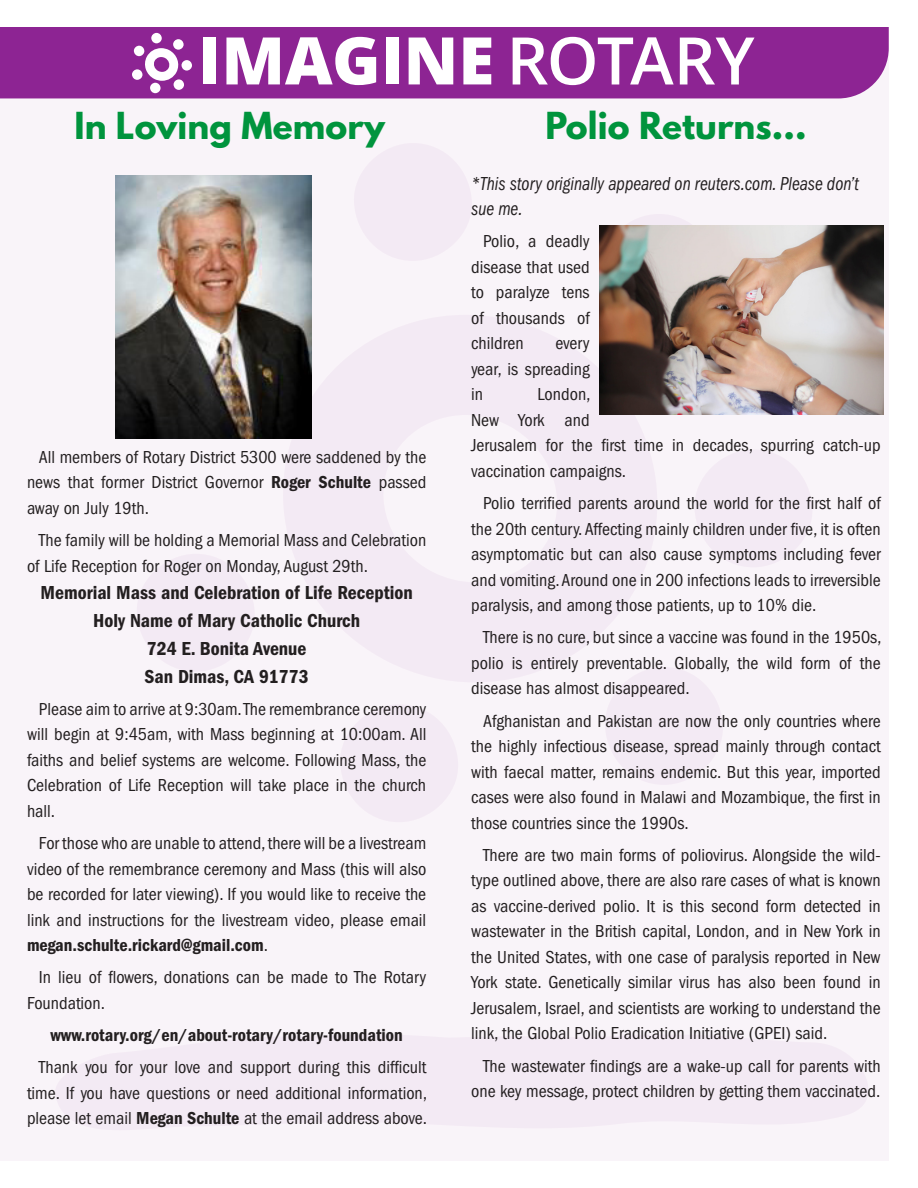
<style>
.page{position:relative;width:918px;height:1188px;background:#fff}
.page>*{position:absolute;margin:0;border:0;box-sizing:border-box;transform-origin:0 0}
.t1{font:700 33px "League Spartan";letter-spacing:.005em;color:#00943d}
.t2{font:600 condensed 19.5px "Franklin Gothic";color:#231f20}
.t3{font:italic condensed 19.5px/25.5px "Franklin Gothic";color:#231f20;scale:.9 1}
.t4{font:condensed 18px/25.5px "Franklin Gothic";color:#231f20;text-align:justify}
.t5{font:600 condensed 18px "Franklin Gothic";color:#231f20}
.s1{font-weight:600}
</style>
<div class="page">
<div style="left:0;top:27px;width:889px;height:1134px;background:#f9f4f9"></div>
<div style="left:0;top:28px;width:889px;height:70px;background:#8d2493"></div>
<svg style="left:599px;top:225px;width:120px;height:1px"></svg>
<div style="left:204px;top:38px;width:12px;height:46px;background:#fff"></div>
<svg style="left:226px;top:37px;width:150px;height:48px"></svg>
<div style="left:386px;top:38px;width:12px;height:46px;background:#fff"></div>
<svg style="left:409px;top:38px;width:44px;height:46px"></svg>
<svg style="left:463px;top:38px;width:28px;height:46px"></svg>
<svg style="left:513px;top:37px;width:161px;height:48px"></svg>
<svg style="left:680px;top:38px;width:146px;height:47px"></svg>
<svg style="left:144px;top:48px;width:37px;height:33px"></svg>
<div style="left:132px;top:69px;width:11px;height:11px;background:#fff;border-radius:50%"></div>
<div style="left:134px;top:46px;width:10px;height:10px;background:#fff;border-radius:50%"></div>
<div style="left:151px;top:33px;width:11px;height:10px;background:#fff;border-radius:50%"></div>
<div style="left:173px;top:39px;width:11px;height:11px;background:#fff;border-radius:50%"></div>
<div style="left:181px;top:60px;width:11px;height:11px;background:#fff;border-radius:50%"></div>
<div style="left:173px;top:79px;width:11px;height:11px;background:#fff;border-radius:50%"></div>
<div style="left:150px;top:83px;width:11px;height:10px;background:#fff;border-radius:50%"></div>
<img style="left:116px;top:175px;width:195px;height:264px">
<img style="left:599px;top:226px;width:284px;height:189px">
<p class="t1" style="left:74px;top:100px;width:312px">In Loving Memory</p>
<p class="t4" style="left:27px;top:444px;width:401px;text-indent:12px">All members of Rotary District 5300 were saddened by the news that former District Governor <span class="s1">Roger Schulte</span> passed away on July 19th.</p>
<p class="t4" style="left:27px;top:527px;width:401px;text-indent:12px">The family will be holding a Memorial Mass and Celebration of Life Reception for Roger on Monday, August 29th.</p>
<p class="t2" style="left:41px;top:582px;width:374px">Memorial Mass and Celebration of Life Reception</p>
<p class="t2" style="left:93px;top:609px;width:269px">Holy Name of Mary Catholic Church</p>
<p class="t2" style="left:147px;top:637px;width:161px">724 E. Bonita Avenue</p>
<p class="t2" style="left:144px;top:665px;width:166px">San Dimas, CA 91773</p>
<p class="t4" style="left:27px;top:696px;width:401px;text-indent:12px">Please aim to arrive at 9:30am. The remembrance ceremony will begin at 9:45am, with Mass beginning at 10:00am. All faiths and belief systems are welcome. Following Mass, the Celebration of Life Reception will take place in the church hall.</p>
<p class="t4" style="left:27px;top:830px;width:401px;text-indent:12px">For those who are unable to attend, there will be a livestream video of the remembrance ceremony and Mass (this will also be recorded for later viewing). If you would like to receive the link and instructions for the livestream video, please email <span class="s1">megan.schulte.rickard@gmail.com</span>.</p>
<p class="t4" style="left:27px;top:965px;width:401px;text-indent:12px">In lieu of flowers, donations can be made to The Rotary<br>Foundation.</p>
<p class="t5" style="left:51px;top:1025px;width:354px">www.rotary.org/en/about-rotary/rotary-foundation</p>
<p class="t4" style="left:27px;top:1055px;width:402px;text-indent:12px">Thank you for your love and support during this difficult time. If you have questions or need additional information, please let email <span class="s1">Megan Schulte</span> at the email address above.</p>
<p class="t1" style="left:545px;top:100px;width:263px">Polio Returns...</p>
<p class="t3" style="left:471px;top:171px;width:432px">*This story originally appeared on reuters.com. Please don’t sue me.</p>
<p class="t4" style="left:471px;top:229px;width:120px;text-indent:12px">Polio, a deadly disease that used to paralyze tens of thousands of children</p>
<p class="t4" style="left:471px;top:331px;width:120px;text-indent:84px">every year, is spreading in</p>
<p class="t4" style="left:471px;top:382px;width:411px;text-align:left;text-indent:66px">London,<br>New York and<br>Jerusalem for the first time in decades, spurring catch-up vaccination campaigns.</p>
<p class="t4" style="left:471px;top:491px;width:411px;text-indent:12px">Polio terrified parents around the world for the first half of the 20th century. Affecting mainly children under five, it is often asymptomatic but can also cause symptoms including fever and vomiting. Around one in 200 infections leads to irreversible paralysis, and among those patients, up to 10% die.</p>
<p class="t4" style="left:471px;top:625px;width:412px;text-indent:12px">There is no cure, but since a vaccine was found in the 1950s, polio is entirely preventable. Globally, the wild form of the disease has almost disappeared.</p>
<p class="t4" style="left:471px;top:708px;width:411px;text-indent:12px">Afghanistan and Pakistan are now the only countries where the highly infectious disease, spread mainly through contact with faecal matter, remains endemic. But this year, imported cases were also found in Malawi and Mozambique, the first in those countries since the 1990s.</p>
<p class="t4" style="left:471px;top:842px;width:411px;text-indent:12px">There are two main forms of poliovirus. Alongside the wild&shy;type outlined above, there are also rare cases of what is known as vaccine-derived polio. It is this second form detected in wastewater in the British capital, London, and in New York in the United States, with one case of paralysis reported in New York state. Genetically similar virus has also been found in Jerusalem, Israel, and scientists are working to understand the link, the Global Polio Eradication Initiative (GPEI) said.</p>
<p class="t4" style="left:471px;top:1053px;width:411px;text-align:right">The wastewater findings are a wake-up call for parents with one key message, protect children by getting them vaccinated.</p>
</div>
